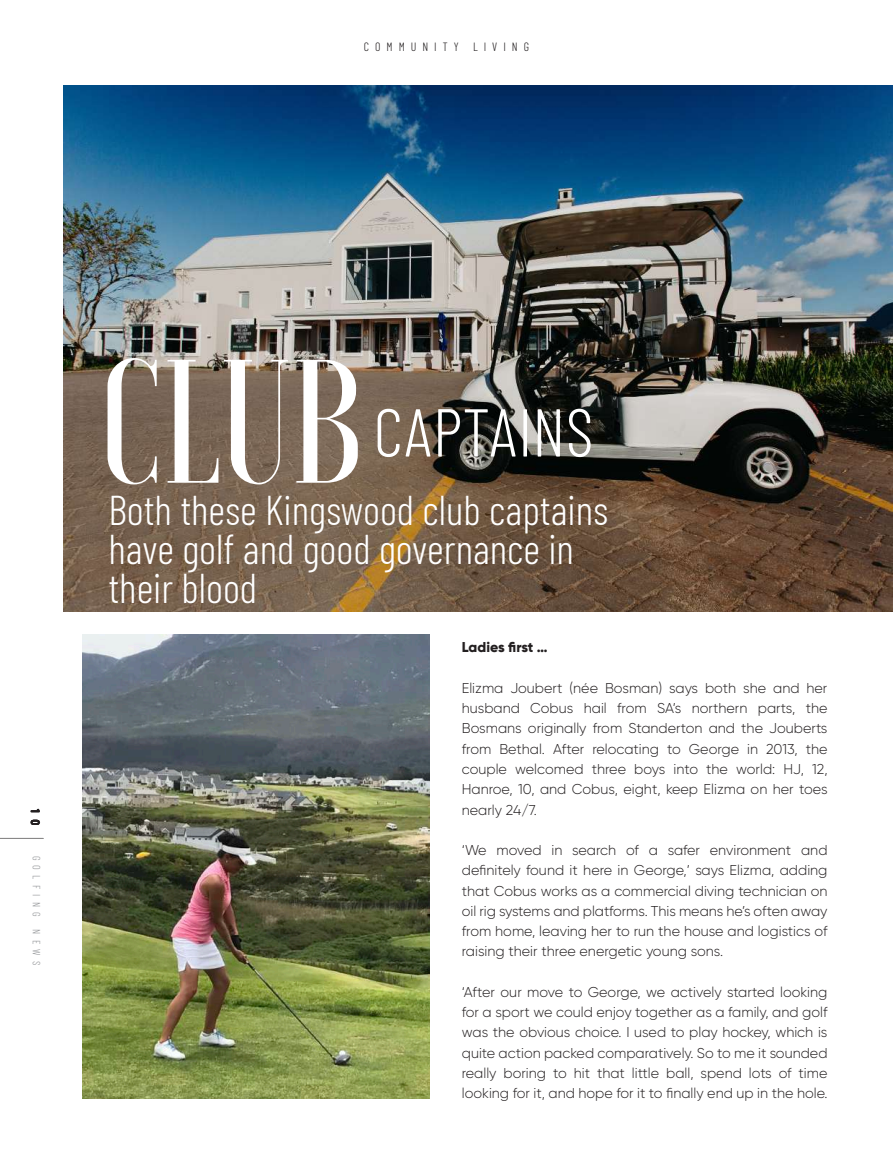
<style>
.page{position:relative;width:893px;height:1170px;background:#fff}
.page>*{position:absolute;margin:0;border:0;box-sizing:border-box;transform-origin:0 0}
.t1{font:500 175.5px "Voga";color:#fff}
.t2{font:300 67.5px "Barlow Condensed";color:#fff}
.t3{font:300 41.55px/38.7px "Barlow Condensed";color:#fff}
.t4{font:300 14.25px/20.2px "Gilroy";color:#231f20;text-align:justify}
.t5{font:800 14.25px "Gilroy";letter-spacing:-.005em;color:#231f20}
.t6{font:300 12px "Barlow Condensed";letter-spacing:.5em;color:#231f20}
.t7{font:700 12px "Baron Neue";color:#231f20}
.t8{font:300 10.5px "Barlow Condensed";letter-spacing:.5em;color:#939598}
</style>
<div class="page">
<hr style="left:0;top:838px;width:43px;height:1px;background:#898888">
<img style="left:64px;top:85px;width:829px;height:527px">
<img style="left:82px;top:634px;width:347px;height:464px">
<p class="t6" style="left:364px;top:40px;width:167px">COMMUNITY LIVING</p>
<p class="t7" style="left:43px;top:808px;width:18px;rotate:90deg">1 0</p>
<p class="t8" style="left:43px;top:855px;width:111px;rotate:90deg">GOLFING NEWS</p>
<h1 class="t1" style="left:99px;top:323px;width:266px">CLUB</h1>
<h2 class="t2" style="left:373px;top:390px;width:222px">CAPTAINS</h2>
<h3 class="t3" style="left:108px;top:490px;width:501px">Both these Kingswood club captains have golf and good governance in their blood</h3>
<p class="t5" style="left:462px;top:638px;width:87px">Ladies first …</p>
<p class="t4" style="left:462px;top:677px;width:367px">Elizma Joubert (née Bosman) says both she and her husband Cobus hail from SA’s northern parts, the Bosmans originally from Standerton and the Jouberts from Bethal. After relocating to George in 2013, the couple welcomed three boys into the world: HJ, 12, Hanroe, 10, and Cobus, eight, keep Elizma on her toes nearly 24/7.</p>
<p class="t4" style="left:462px;top:839px;width:367px">‘We moved in search of a safer environment and definitely found it here in George,’ says Elizma, adding that Cobus works as a commercial diving technician on oil rig systems and platforms. This means he’s often away from home, leaving her to run the house and logistics of raising their three energetic young sons.</p>
<p class="t4" style="left:462px;top:981px;width:367px">‘After our move to George, we actively started looking for a sport we could enjoy together as a family, and golf was the obvious choice. I used to play hockey, which is quite action packed comparatively. So to me it sounded really boring to hit that little ball, spend lots of time looking for it, and hope for it to finally end up in the hole.</p>
</div>
